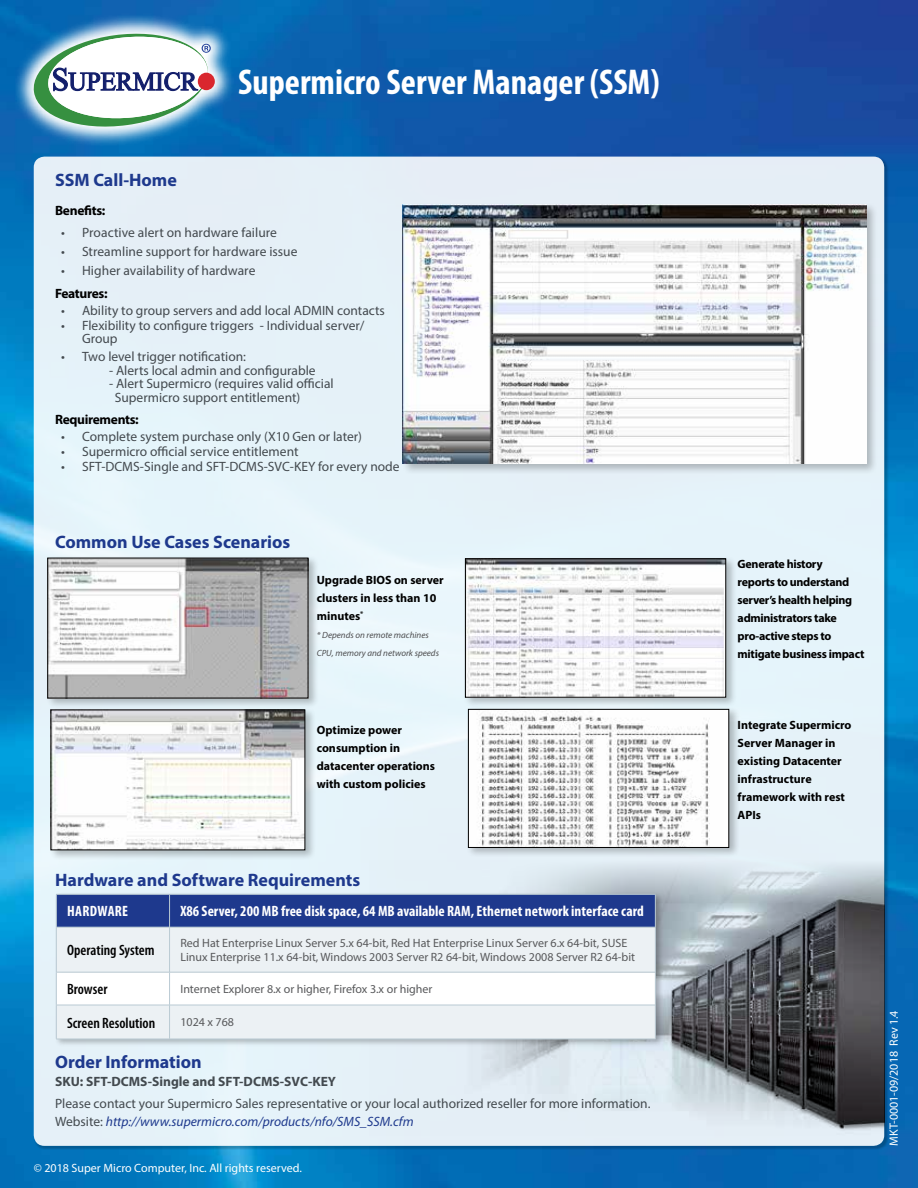
<style>
.page{position:relative;width:918px;height:1188px;background:#fff}
.page>*{position:absolute;margin:0;border:0;box-sizing:border-box;transform-origin:0 0}
.t1{font:700 condensed 36px "Myriad Pro";color:#fff}
.t2{font:700 18px "Myriad Pro";color:#1e398d}
.t3{font:700 condensed 15px "Myriad Pro";color:#fff}
.t4{font:600 condensed 15px "Myriad Pro";color:#000}
.t5{font:700 condensed 15px "Myriad Pro";letter-spacing:.02em;color:#fff}
.t6{font:13.5px/13.5px "Myriad Pro";color:#43494e}
.t7{font:13.5px/18px "Myriad Pro";color:#434a4f}
.t8{font:700 13.5px "Myriad Pro";color:#434a4f}
.t9{font:700 13.5px "Myriad Pro";letter-spacing:-.025em;color:#000}
.t10{font:12px/14.4px "Myriad Pro";color:#58595b}
.t11{font:700 12px/18px "Myriad Pro";color:#000}
.t12{font:700 12px/18px "Myriad Pro";letter-spacing:-.025em;color:#000}
.t13{font:12px "Myriad Pro";color:#fff}
.t14{font:italic 9px/18px "Myriad Pro";color:#4d4d4f}
.s1{font-style:italic;color:#1e398d}
</style>
<div class="page">
<img style="left:0;top:0;width:918px;height:1188px">
<div style="left:34px;top:157px;width:850px;height:989px;background:#e5f2f9;border-radius:11px"></div>
<img style="left:481px;top:864px;width:403px;height:267px">
<svg style="left:13px;top:13px;width:222px;height:134px;background:#2f81bf"></svg>
<div style="left:198px;top:73px;width:17px;height:17px;background:#d9272e;border-radius:50%"></div>
<svg style="left:34px;top:34px;width:177px;height:93px"></svg>
<div style="left:54px;top:892px;width:610px;height:155px;background:#000;opacity:.25"></div>
<div style="left:57px;top:895px;width:598px;height:32px;background:#1e398d"></div>
<svg style="left:57px;top:928px;width:598px;height:111px"></svg>
<div style="left:57px;top:973px;width:598px;height:32px;background:#fff"></div>
<hr style="left:56px;top:894px;width:114px;height:1px;background:#bacad3">
<hr style="left:56px;top:894px;width:1px;height:33px;background:#bacad3">
<hr style="left:170px;top:894px;width:486px;height:1px;background:#bacad3">
<hr style="left:169px;top:894px;width:1px;height:33px;background:#bacad3">
<hr style="left:655px;top:894px;width:1px;height:33px;background:#bacad3">
<hr style="left:56px;top:927px;width:114px;height:1px;background:#bacad3">
<hr style="left:56px;top:927px;width:1px;height:45px;background:#bacad3">
<hr style="left:170px;top:927px;width:486px;height:1px;background:#bacad3">
<hr style="left:169px;top:927px;width:1px;height:45px;background:#bacad3">
<hr style="left:655px;top:927px;width:1px;height:45px;background:#bacad3">
<hr style="left:56px;top:972px;width:114px;height:1px;background:#bacad3">
<hr style="left:56px;top:972px;width:1px;height:33px;background:#bacad3">
<hr style="left:170px;top:972px;width:486px;height:1px;background:#bacad3">
<hr style="left:169px;top:972px;width:1px;height:33px;background:#bacad3">
<hr style="left:655px;top:972px;width:1px;height:33px;background:#bacad3">
<hr style="left:56px;top:1005px;width:114px;height:1px;background:#bacad3">
<hr style="left:56px;top:1005px;width:1px;height:34px;background:#bacad3">
<hr style="left:170px;top:1005px;width:486px;height:1px;background:#bacad3">
<hr style="left:169px;top:1005px;width:1px;height:34px;background:#bacad3">
<hr style="left:655px;top:1005px;width:1px;height:34px;background:#bacad3">
<hr style="left:56px;top:1039px;width:114px;height:1px;background:#bacad3">
<hr style="left:170px;top:1039px;width:486px;height:1px;background:#bacad3">
<div style="left:466px;top:706px;width:274px;height:152px;background:#000;opacity:.25"></div>
<img style="left:470px;top:711px;width:254px;height:135px">
<div style="left:468px;top:709px;width:261px;height:139px;border:1px solid #000"></div>
<div style="left:49px;top:707px;width:267px;height:153px;background:#000;opacity:.25"></div>
<img style="left:53px;top:712px;width:250px;height:136px">
<div style="left:46px;top:555px;width:273px;height:153px;background:#000;opacity:.25"></div>
<img style="left:50px;top:560px;width:256px;height:136px">
<div style="left:463px;top:556px;width:274px;height:152px;background:#000;opacity:.25"></div>
<img style="left:467px;top:561px;width:257px;height:134px">
<div style="left:401px;top:202px;width:477px;height:273px;background:#000;opacity:.25"></div>
<img style="left:403px;top:205px;width:463px;height:259px">
<h1 class="t1" style="left:238px;top:62px;width:423px">Supermicro Server Manager (SSM)</h1>
<h2 class="t2" style="left:55px;top:168px;width:123px">SSM Call-Home</h2>
<p class="t9" style="left:55px;top:202px;width:52px">Benefits:</p>
<p class="t6" style="left:61px;top:225px;width:217px">• Proactive alert on hardware failure</p>
<p class="t6" style="left:61px;top:245px;width:238px">• Streamline support for hardware issue</p>
<p class="t6" style="left:61px;top:264px;width:196px">• Higher availability of hardware</p>
<p class="t9" style="left:55px;top:284px;width:54px">Features:</p>
<p class="t6" style="left:61px;top:304px;width:325px">• Ability to group servers and add local ADMIN contacts</p>
<p class="t6" style="left:82px;top:318px;width:284px;text-indent:-21px">• Flexibility to configure triggers - Individual server/<br>Group</p>
<p class="t6" style="left:61px;top:350px;width:187px">• Two level trigger notification:</p>
<p class="t6" style="left:109px;top:363px;width:208px">- Alerts local admin and configurable</p>
<p class="t6" style="left:115px;top:377px;width:220px;text-indent:-6px">- Alert Supermicro (requires valid official<br>Supermicro support entitlement)</p>
<p class="t9" style="left:55px;top:411px;width:85px">Requirements:</p>
<p class="t6" style="left:61px;top:430px;width:303px">• Complete system purchase only (X10 Gen or later)</p>
<p class="t6" style="left:61px;top:445px;width:239px">• Supermicro official service entitlement</p>
<p class="t6" style="left:61px;top:459px;width:340px">• SFT-DCMS-Single and SFT-DCMS-SVC-KEY for every node</p>
<h2 class="t2" style="left:55px;top:530px;width:237px">Common Use Cases Scenarios</h2>
<p class="t11" style="left:317px;top:571px;width:129px">Upgrade BIOS on server clusters in less than 10 minutes<sup>*</sup></p>
<p class="t14" style="left:317px;top:626px;width:124px">* Depends on remote machines<br>CPU, memory and network speeds</p>
<p class="t11" style="left:317px;top:721px;width:120px">Optimize power consumption in datacenter operations with custom policies</p>
<h2 class="t2" style="left:55px;top:868px;width:307px">Hardware and Software Requirements</h2>
<p class="t5" style="left:67px;top:903px;width:62px">HARDWARE</p>
<p class="t3" style="left:180px;top:903px;width:465px">X86 Server, 200 MB free disk space, 64 MB available RAM, Ethernet network interface card</p>
<p class="t4" style="left:67px;top:942px;width:89px">Operating System</p>
<p class="t10" style="left:180px;top:936px;width:456px">Red Hat Enterprise Linux Server 5.x 64-bit, Red Hat Enterprise Linux Server 6.x 64-bit, SUSE<br>Linux Enterprise 11.x 64-bit, Windows 2003 Server R2 64-bit, Windows 2008 Server R2 64-bit</p>
<p class="t4" style="left:67px;top:981px;width:42px">Browser</p>
<p class="t10" style="left:180px;top:982px;width:254px">Internet Explorer 8.x or higher, Firefox 3.x or higher</p>
<p class="t4" style="left:67px;top:1014px;width:90px">Screen Resolution</p>
<p class="t10" style="left:180px;top:1015px;width:55px">1024 x 768</p>
<h2 class="t2" style="left:55px;top:1050px;width:148px">Order Information</h2>
<p class="t8" style="left:55px;top:1073px;width:282px">SKU: SFT-DCMS-Single and SFT-DCMS-SVC-KEY</p>
<p class="t7" style="left:55px;top:1095px;width:597px">Please contact your Supermicro Sales representative or your local authorized reseller for more information.<br>Website: <span class="s1">http://www.supermicro.com/products/nfo/SMS_SSM.cfm</span></p>
<p class="t13" style="left:34px;top:1161px;width:270px">© 2018 Super Micro Computer, Inc. All rights reserved.</p>
<p class="t12" style="left:738px;top:554px;width:128px">Generate history<br>reports to understand server’s health helping administrators take pro-active steps to mitigate business impact</p>
<p class="t11" style="left:738px;top:716px;width:115px">Integrate Supermicro<br>Server Manager in existing Datacenter infrastructure framework with rest<br>APIs</p>
<p class="t13" style="left:886px;top:1146px;width:137px;rotate:-90deg">MKT-0001-09/2018 Rev 1.4</p>
</div>
